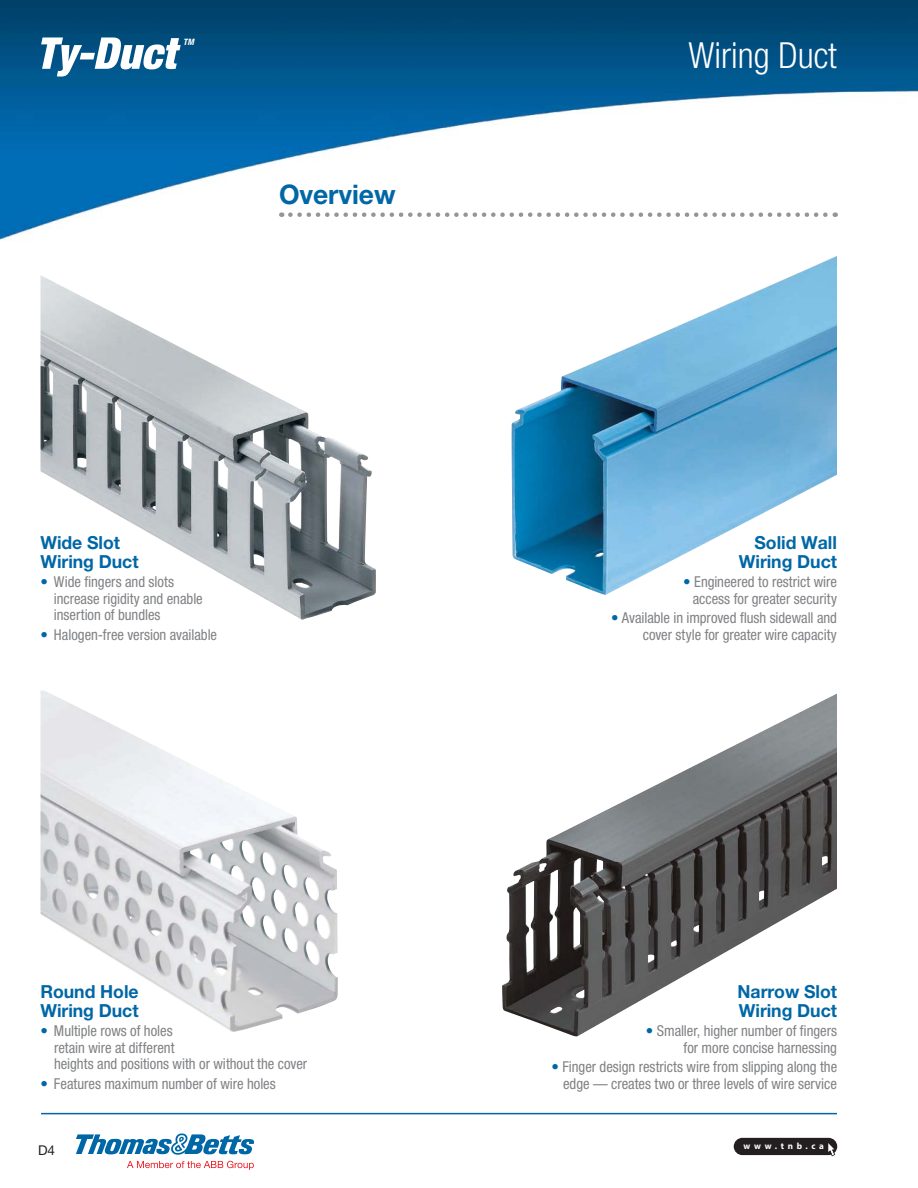
<style>
.page{position:relative;width:918px;height:1188px;background:#fff}
.page>*{position:absolute;margin:0;border:0;box-sizing:border-box;transform-origin:0 0}
.t1{font:300 condensed 36px "Helvetica Neue LT Std";color:#fff}
.t2{font:700 27px "Helvetica Neue LT Std";letter-spacing:-.005em;color:#0067a6}
.t3{font:700 18px/18.8px "Helvetica Neue LT Std";letter-spacing:-.005em;color:#0067a6}
.t4{font:condensed 15px/16.5px "Helvetica Neue LT Std";letter-spacing:-.005em;color:#808285;text-align:right}
.t5{font:13.5px "Helvetica Neue LT Std";color:#231f20}
.t6{font:700 9px "Myriad Pro";letter-spacing:.4em;color:#fff}
.t7{font:italic 700 condensed 8.85px "Helvetica Neue LT Std";color:#fff}
.s1{font-weight:700;font-stretch:normal;color:#0067a6}
</style>
<div class="page">
<div style="left:734px;top:1138px;width:103px;height:17px;background:#231f20;border-radius:9px"></div>
<svg style="left:827px;top:1143px;width:8px;height:13px"></svg>
<img style="left:0;top:0;width:918px;height:240px">
<hr style="left:41px;top:1113px;width:796px;height:1px;background:#0067a6">
<img style="left:511px;top:256px;width:326px;height:339px">
<img style="left:40px;top:275px;width:336px;height:345px">
<img style="left:502px;top:693px;width:335px;height:344px">
<img style="left:40px;top:690px;width:298px;height:342px">
<svg style="left:127px;top:1161px;width:127px;height:9px"></svg>
<svg style="left:76px;top:1133px;width:178px;height:22px"></svg>
<svg style="left:290px;top:212px;width:546px;height:5px"></svg>
<svg style="left:41px;top:37px;width:140px;height:40px"></svg>
<p class="t7" style="left:183px;top:36px;width:12px">TM</p>
<h1 class="t1" style="left:689px;top:34px;width:150px">Wiring Duct</h1>
<h2 class="t2" style="left:279px;top:185px;width:118px">Overview</h2>
<p class="t3" style="left:40px;top:535px;width:100px">Wide Slot<br>Wiring Duct</p>
<p class="t4" style="left:54px;top:575px;width:150px;text-align:left;text-indent:-13px"><span class="s1">•</span> Wide fingers and slots increase rigidity and enable insertion of bundles</p>
<p class="t4" style="left:40px;top:628px;width:178px"><span class="s1">•</span> Halogen-free version available</p>
<p class="t3" style="left:739px;top:535px;width:100px;text-align:right">Solid Wall<br>Wiring Duct</p>
<p class="t4" style="left:683px;top:575px;width:155px"><span class="s1">•</span> Engineered to restrict wire access for greater security</p>
<p class="t4" style="left:611px;top:611px;width:228px"><span class="s1">•</span> Available in improved flush sidewall and cover style for greater wire capacity</p>
<p class="t3" style="left:40px;top:984px;width:100px">Round Hole<br>Wiring Duct</p>
<p class="t4" style="left:54px;top:1025px;width:255px;text-align:left;text-indent:-14px"><span class="s1">•</span> Multiple rows of holes<br>retain wire at different<br>heights and positions with or without the cover</p>
<p class="t4" style="left:40px;top:1077px;width:237px"><span class="s1">•</span> Features maximum number of wire holes</p>
<p class="t3" style="left:738px;top:984px;width:101px">Narrow Slot<br>Wiring Duct</p>
<p class="t4" style="left:646px;top:1025px;width:193px"><span class="s1">•</span> Smaller, higher number of fingers for more concise harnessing</p>
<p class="t4" style="left:551px;top:1061px;width:287px"><span class="s1">•</span> Finger design restricts wire from slipping along the edge — creates two or three levels of wire service</p>
<p class="t5" style="left:38px;top:1142px;width:19px">D4</p>
<p class="t6" style="left:744px;top:1141px;width:82px">www.tnb.ca</p>
</div>
